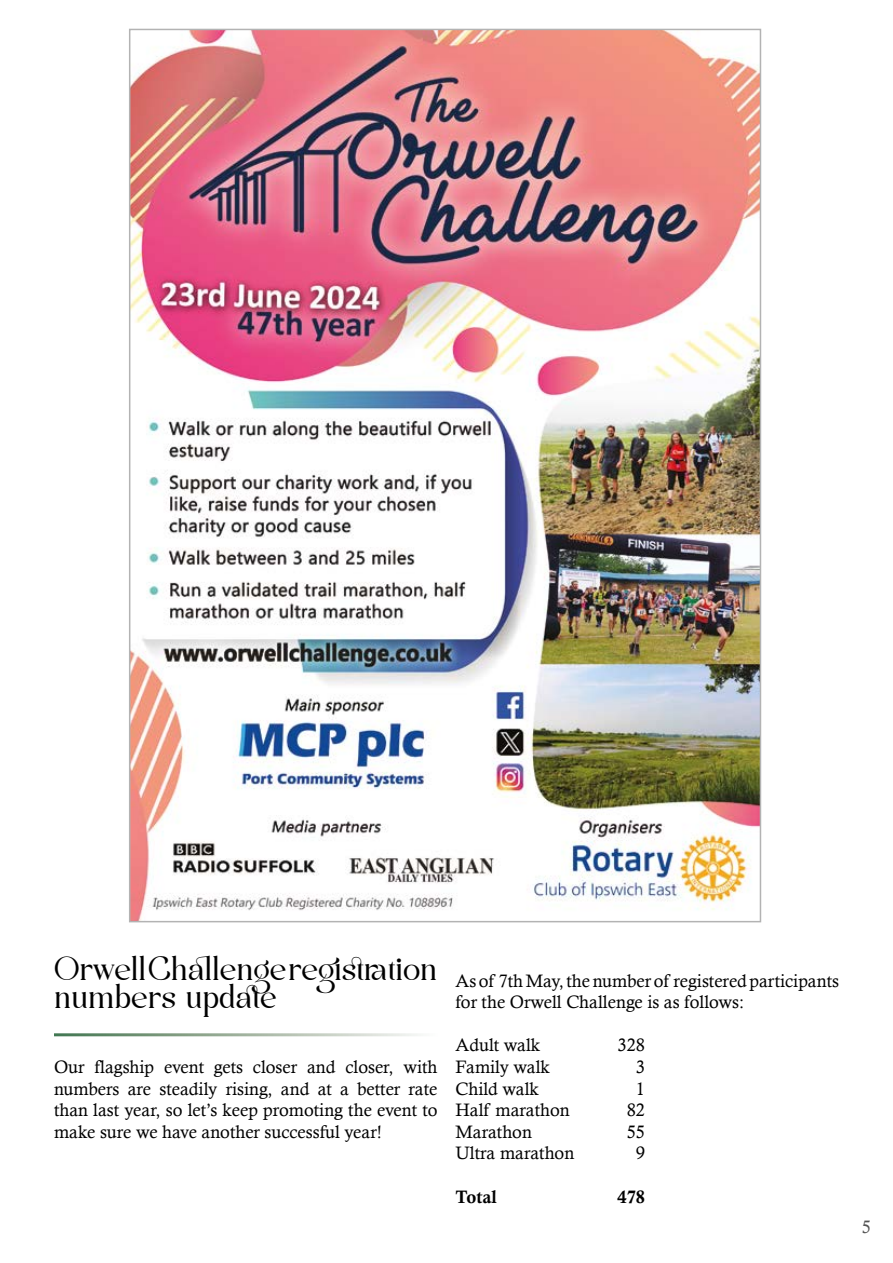
<style>
.page{position:relative;width:893px;height:1263px;background:#fff}
.page>*{position:absolute;margin:0;border:0;box-sizing:border-box;transform-origin:0 0}
.t1{font:24px/28.8px "agright";letter-spacing:-.005em;color:#000}
.t2{font:18px/21.6px "Calisto";color:#000;text-align:justify}
.t3{font:18px "Calis MT Bol";color:#000}
.t4{font:18px "Calisto";color:#545454}
</style>
<div class="page">
<img style="left:132px;top:32px;width:626px;height:887px">
<h1 class="t1" style="left:54px;top:957px;width:385px">Orwell Challenge registration numbers update</h1>
<p class="t2" style="left:54px;top:1056px;width:385px">Our flagship event gets closer and closer, with numbers are steadily rising, and at a better rate than last year, so let’s keep promoting the event to make sure we have another successful year!</p>
<p class="t2" style="left:455px;top:969px;width:385px">As of 7th May, the number of registered participants for the Orwell Challenge is as follows:</p>
<p class="t2" style="left:455px;top:1034px;width:86px">Adult walk</p>
<p class="t2" style="left:617px;top:1034px;width:29px">328</p>
<p class="t2" style="left:455px;top:1056px;width:96px">Family walk</p>
<p class="t2" style="left:636px;top:1056px;width:11px">3</p>
<p class="t2" style="left:455px;top:1077px;width:85px">Child walk</p>
<p class="t2" style="left:636px;top:1077px;width:11px">1</p>
<p class="t2" style="left:455px;top:1099px;width:116px">Half marathon</p>
<p class="t2" style="left:627px;top:1099px;width:20px">82</p>
<p class="t2" style="left:455px;top:1121px;width:78px">Marathon</p>
<p class="t2" style="left:627px;top:1121px;width:20px">55</p>
<p class="t2" style="left:455px;top:1142px;width:120px">Ultra marathon</p>
<p class="t2" style="left:636px;top:1142px;width:11px">9</p>
<p class="t3" style="left:455px;top:1186px;width:43px">Total</p>
<p class="t3" style="left:617px;top:1186px;width:29px">478</p>
<p class="t4" style="left:862px;top:1216px;width:11px">5</p>
</div>
